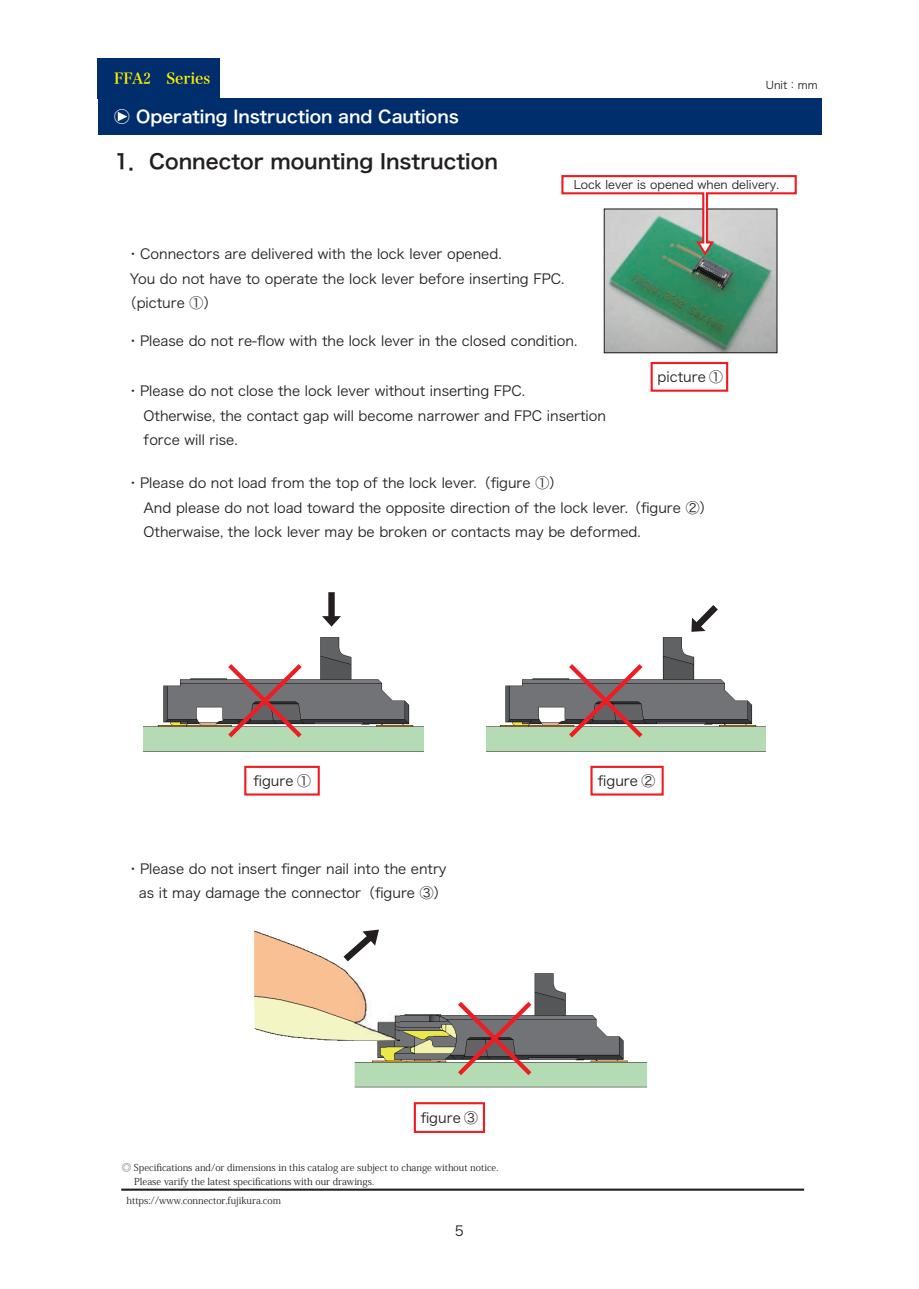
<style>
.page{position:relative;width:919px;height:1289px;background:#fff}
.page>*{position:absolute;margin:0;border:0;box-sizing:border-box;transform-origin:0 0}
.t1{font:20.25px "Hira Kaku Pro W6";color:#231f20}
.t2{font:16.95px "Hira Kaku Pro W6";color:#fff}
.t3{font:14.85px "Hira Min Pro W6";color:#fff101}
.t4{font:13.8px/24.2px "Hira Kaku Pro W3";color:#231f20}
.t5{font:11.7px "Hira Kaku Pro W3";color:#231f20}
.t6{font:10.65px "Hira Kaku Pro W3";color:#231f20}
.t7{font:9.6px/13.8px "Koz Min Pro";color:#231f20}
</style>
<div class="page">
<hr style="left:121px;top:1188px;width:683px;height:2px;background:#231f20">
<div style="left:98px;top:98px;width:723px;height:36px;background:#002d6b"></div>
<div style="left:98px;top:59px;width:122px;height:40px;background:#002d6b"></div>
<img style="left:605px;top:258px;width:170px;height:93px">
<svg style="left:118px;top:112px;width:9px;height:9px"></svg>
<div style="left:650px;top:362px;width:78px;height:30px;border:2px solid #ee1d23"></div>
<div style="left:244px;top:765px;width:76px;height:30px;border:2px solid #ee1d23"></div>
<div style="left:590px;top:765px;width:73px;height:30px;border:2px solid #ee1d23"></div>
<div style="left:414px;top:1102px;width:71px;height:30px;border:2px solid #ee1d23"></div>
<div style="left:603px;top:208px;width:174px;height:145px;border:1px solid #231f20"></div>
<svg style="left:561px;top:175px;width:236px;height:83px"></svg>
<img style="left:144px;top:637px;width:279px;height:115px">
<img style="left:486px;top:637px;width:279px;height:115px">
<svg style="left:564px;top:659px;width:83px;height:83px"></svg>
<svg style="left:224px;top:659px;width:82px;height:83px"></svg>
<svg style="left:322px;top:616px;width:19px;height:10px"></svg>
<div style="left:328px;top:592px;width:7px;height:25px;background:#231f20"></div>
<svg style="left:691px;top:605px;width:27px;height:27px"></svg>
<img style="left:354px;top:973px;width:293px;height:115px">
<img style="left:254px;top:930px;width:100px;height:110px">
<img style="left:354px;top:973px;width:45px;height:67px">
<svg style="left:336px;top:929px;width:43px;height:39px"></svg>
<svg style="left:453px;top:997px;width:83px;height:82px"></svg>
<p class="t3" style="left:114px;top:66px;width:98px">FFA2　 Series</p>
<p class="t2" style="left:113px;top:101px;width:347px">○ Operating Instruction and Cautions</p>
<h1 class="t1" style="left:114px;top:143px;width:385px">1．Connector mounting Instruction</h1>
<p class="t6" style="left:765px;top:76px;width:53px">Unit：mm</p>
<p class="t5" style="left:573px;top:174px;width:207px">Lock lever is opened when delivery.</p>
<p class="t4" style="left:126px;top:241px;width:377px">・Connectors are delivered with the lock lever opened.</p>
<p class="t4" style="left:130px;top:265px;width:436px">You do not have to operate the lock lever before inserting FPC.</p>
<p class="t4" style="left:123px;top:289px;width:96px">（picture ①）</p>
<p class="t4" style="left:126px;top:328px;width:452px">・Please do not re-flow with the lock lever in the closed condition.</p>
<p class="t4" style="left:657px;top:364px;width:67px">picture ①</p>
<p class="t4" style="left:126px;top:378px;width:400px">・Please do not close the lock lever without inserting FPC.</p>
<p class="t4" style="left:130px;top:402px;width:478px">　Otherwise, the contact gap will become narrower and FPC insertion</p>
<p class="t4" style="left:143px;top:426px;width:96px">force will rise.</p>
<p class="t4" style="left:126px;top:470px;width:588px">・Please do not load from the top of the lock lever.（figure ①）<br>　And please do not load toward the opposite direction of the lock lever.（figure ②）　Otherwaise, the lock lever may be broken or contacts may be deformed.</p>
<p class="t4" style="left:253px;top:767px;width:59px">figure ①</p>
<p class="t4" style="left:598px;top:767px;width:59px">figure ②</p>
<p class="t4" style="left:126px;top:855px;width:322px;text-align:right">・Please do not insert finger nail into the entry as it may damage the connector（figure ③）</p>
<p class="t4" style="left:420px;top:1104px;width:59px">figure ③</p>
<p class="t7" style="left:122px;top:1160px;width:378px">◎ Specifications and/or dimensions in this catalog are subject to change without notice.　 Please varify the latest specifications with our drawings.</p>
<p class="t7" style="left:126px;top:1193px;width:156px">https://www.connector.fujikura.com</p>
<p class="t4" style="left:455px;top:1217px;width:11px">5</p>
</div>
